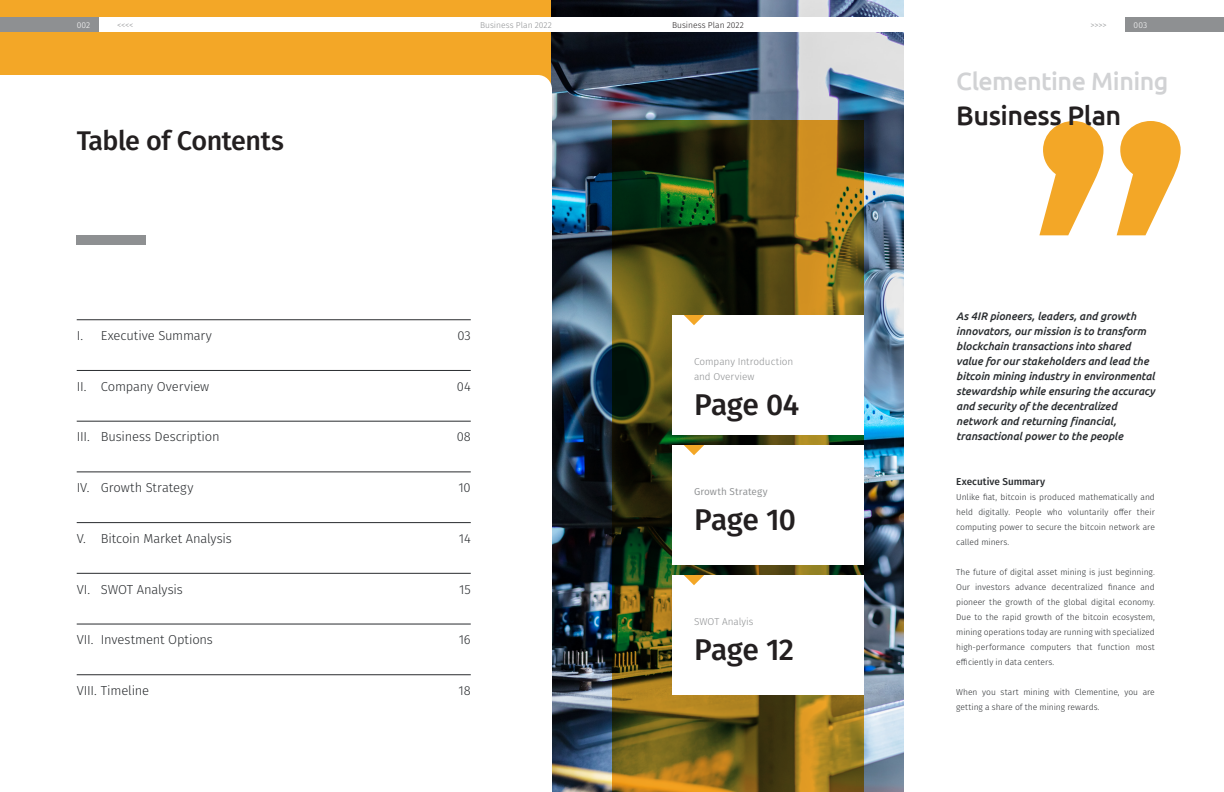
<style>
.page{position:relative;width:1224px;height:792px;background:#fff}
.page>*{position:absolute;margin:0;border:0;box-sizing:border-box;transform-origin:0 0}
.Headline_61_65_Left{font:500 400px "Fira Sans";color:#f3a727}
.Headline_30_35_Left{font:500 30px "Fira Sans";letter-spacing:-.02em;color:#231f20}
.Headline_27_31_Left{font:500 27px "Fira Sans";letter-spacing:-.02em;color:#231f20}
.Headline_27_31_Left-2{font:500 27px "Ubuntu";letter-spacing:-.02em;color:#231f20}
.Headline_27_31_Left-3{font:500 25px "Ubuntu";letter-spacing:-.02em;color:#d1d2d4}
.t1{font:300 13px "Fira Sans";letter-spacing:-.01em;color:#292c2f}
.Headlines_Copy_Text{font:italic 500 11px/15px "Ubuntu";letter-spacing:-.005em;color:#292c2f}
.Headlines_Copy_Text-2{font:300 10px "Fira Sans";letter-spacing:-.005em;color:#8e9092}
.Headlines_Copy_Text-3{font:500 10px "Fira Sans";letter-spacing:.005em;color:#292c2f}
.Headlines_Copy_Text-4{font:10px "Fira Sans";letter-spacing:.01em;color:#8e9092}
.Copy_Text_08_14_Full{font:300 8.5px/15px "Fira Sans";color:#292c2f;text-align:justify}
.Copy_Text_08_14_Righ{font:300 8.5px "Fira Sans";color:#8e9092}
.Copy_Text_08_14_Left{font:300 8.5px "Fira Sans";color:#231f20}
.Copy_Text_08_14_Left-2{font:300 8.5px "Fira Sans";color:#8e9092}
.Copy_Text_08_14_Left-3{font:300 8.5px "Fira Sans";color:#fff}
.Copy_Text_08_14_Righ-2{font:300 8.5px "Fira Sans";color:#fff}
</style>
<div class="page">
<div style="left:0;top:0;width:612px;height:792px;background:#f3a727"></div>
<img style="left:552px;top:0;width:352px;height:792px">
<div style="left:0;top:73px;width:568px;height:719px;background:#231f20;opacity:.15"></div>
<div style="left:0;top:75px;width:552px;height:717px;background:#fff"></div>
<div style="left:77px;top:235px;width:69px;height:10px;background:#8e9092"></div>
<svg style="left:612px;top:120px;width:251px;height:672px"></svg>
<div style="left:672px;top:575px;width:191px;height:120px;background:#fff"></div>
<div style="left:672px;top:445px;width:191px;height:120px;background:#fff"></div>
<div style="left:672px;top:315px;width:191px;height:120px;background:#fff"></div>
<svg style="left:684px;top:315px;width:20px;height:10px"></svg>
<svg style="left:684px;top:445px;width:20px;height:10px"></svg>
<svg style="left:684px;top:575px;width:20px;height:10px"></svg>
<hr style="left:77px;top:319px;width:394px;height:1px;background:#292c2f">
<hr style="left:77px;top:370px;width:394px;height:1px;background:#292c2f">
<hr style="left:77px;top:421px;width:394px;height:1px;background:#292c2f">
<hr style="left:77px;top:472px;width:394px;height:1px;background:#292c2f">
<hr style="left:77px;top:522px;width:394px;height:1px;background:#292c2f">
<hr style="left:77px;top:573px;width:394px;height:1px;background:#292c2f">
<hr style="left:77px;top:624px;width:394px;height:1px;background:#292c2f">
<hr style="left:77px;top:674px;width:394px;height:1px;background:#292c2f">
<div style="left:0;top:17px;width:99px;height:15px;background:#8e9092"></div>
<div style="left:1125px;top:17px;width:99px;height:15px;background:#8e9092"></div>
<div style="left:99px;top:17px;width:513px;height:15px;background:#fff"></div>
<div style="left:612px;top:17px;width:513px;height:15px;background:#fff"></div>
<p class="Copy_Text_08_14_Left-3" style="left:77px;top:19px;width:15px">002</p>
<p class="Copy_Text_08_14_Left-2" style="left:117px;top:19px;width:18px">&lt;&lt;&lt;&lt;</p>
<p class="Copy_Text_08_14_Righ" style="left:480px;top:19px;width:73px">Business Plan 2022</p>
<p class="Copy_Text_08_14_Left" style="left:672px;top:19px;width:73px">Business Plan 2022</p>
<p class="Copy_Text_08_14_Righ" style="left:1091px;top:19px;width:18px">&gt;&gt;&gt;&gt;</p>
<p class="Copy_Text_08_14_Righ-2" style="left:1134px;top:19px;width:15px">003</p>
<p class="Headline_27_31_Left" style="left:77px;top:119px;width:209px">Table of Contents</p>
<p class="t1" style="left:77px;top:326px;width:137px">I. Executive Summary</p>
<p class="t1" style="left:457px;top:326px;width:15px">03</p>
<p class="t1" style="left:77px;top:377px;width:134px">II. Company Overview</p>
<p class="t1" style="left:457px;top:377px;width:15px">04</p>
<p class="t1" style="left:77px;top:428px;width:144px">III. Business Description</p>
<p class="t1" style="left:457px;top:428px;width:16px">08</p>
<p class="t1" style="left:77px;top:478px;width:118px">IV. Growth Strategy</p>
<p class="t1" style="left:458px;top:478px;width:14px">10</p>
<p class="t1" style="left:77px;top:529px;width:157px">V. Bitcoin Market Analysis</p>
<p class="t1" style="left:459px;top:529px;width:13px">14</p>
<p class="t1" style="left:77px;top:580px;width:108px">VI. SWOT Analysis</p>
<p class="t1" style="left:459px;top:580px;width:13px">15</p>
<p class="t1" style="left:77px;top:630px;width:138px">VII. Investment Options</p>
<p class="t1" style="left:459px;top:630px;width:13px">16</p>
<p class="t1" style="left:77px;top:681px;width:74px">VIII. Timeline</p>
<p class="t1" style="left:459px;top:681px;width:14px">18</p>
<p class="Headlines_Copy_Text-2" style="left:694px;top:354px;width:101px">Company Introduction</p>
<p class="Headlines_Copy_Text-2" style="left:694px;top:369px;width:62px">and Overview</p>
<p class="Headline_30_35_Left" style="left:694px;top:380px;width:107px">Page 04</p>
<p class="Headlines_Copy_Text-4" style="left:694px;top:484px;width:75px">Growth Strategy</p>
<p class="Headline_30_35_Left" style="left:694px;top:495px;width:104px">Page 10</p>
<p class="Headlines_Copy_Text-2" style="left:694px;top:614px;width:61px">SWOT Analyis</p>
<p class="Headline_30_35_Left" style="left:694px;top:625px;width:101px">Page 12</p>
<p class="Headline_27_31_Left-3" style="left:956px;top:65px;width:214px">Clementine Mining</p>
<p class="Headline_27_31_Left-2" style="left:956px;top:98px;width:167px">Business Plan</p>
<p class="Headline_61_65_Left" style="left:1025px;top:-35px;width:173px">”</p>
<p class="Headlines_Copy_Text" style="left:956px;top:308px;width:200px">As 4IR pioneers, leaders, and growth innovators, our mission is to transform blockchain transactions into shared value for our stakeholders and lead the bitcoin mining industry in environmental stewardship while ensuring the accuracy and security of the decentralized network and returning financial, transactional power to the people</p>
<p class="Headlines_Copy_Text-3" style="left:956px;top:473px;width:91px">Executive Summary</p>
<p class="Copy_Text_08_14_Full" style="left:956px;top:489px;width:200px">Unlike fiat, bitcoin is produced mathematically and held digitally. People who voluntarily offer their computing power to secure the bitcoin network are called miners.</p>
<p class="Copy_Text_08_14_Full" style="left:956px;top:564px;width:200px">The future of digital asset mining is just beginning.<br>Our investors advance decentralized finance and pioneer the growth of the global digital economy.<br>Due to the rapid growth of the bitcoin ecosystem, mining operations today are running with specialized high-performance computers that function most efficiently in data centers.</p>
<p class="Copy_Text_08_14_Full" style="left:956px;top:684px;width:200px">When you start mining with Clementine, you are getting a share of the mining rewards.</p>
</div>
